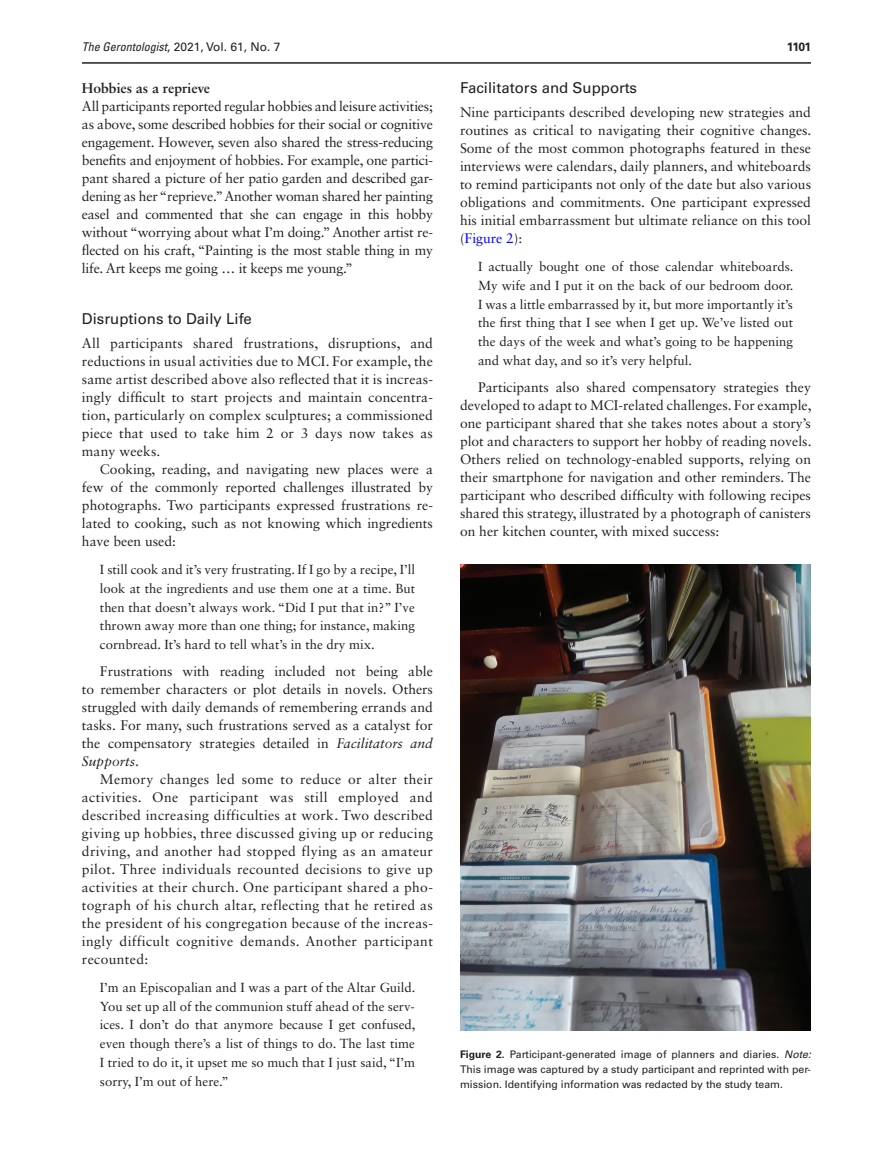
<style>
.page{position:relative;width:893px;height:1174px;background:#fff}
.page>*{position:absolute;margin:0;border:0;box-sizing:border-box;transform-origin:0 0}
.t1{font:15px "Univers LT Std";color:#231f20}
.t2{font:13.8px/18px "Sabon LT Std";color:#231f20;text-align:justify}
.t3{font:700 13.8px "Sabon LT Std";color:#231f20}
.t4{font:13.2px/18.8px "Sabon LT Std";color:#231f20;text-align:justify}
.t5{font:12px "Univers LT Std";color:#231f20}
.t6{font:700 12px "Univers LT Std";color:#231f20}
.t7{font:10.5px/15.3px "Univers LT Std";color:#231f20;text-align:justify}
.s1{font-style:italic;font-stretch:condensed}
.s2{font-style:italic}
.s3{color:#00f}
.s4{font-weight:700}
</style>
<div class="page">
<hr style="left:82px;top:62px;width:729px;height:2px;background:#231f20">
<img style="left:461px;top:565px;width:349px;height:465px">
<p class="t5" style="left:82px;top:40px;width:200px"><span class="s1">The Gerontologist</span>, 2021, Vol. 61, No. 7</p>
<p class="t6" style="left:787px;top:40px;width:26px">1101</p>
<p class="t3" style="left:82px;top:80px;width:130px">Hobbies as a reprieve</p>
<p class="t2" style="left:82px;top:97px;width:353px">All participants reported regular hobbies and leisure activities; as above, some described hobbies for their social or cognitive engagement. However, seven also shared the stress-reducing benefits and enjoyment of hobbies. For example, one partici&shy;pant shared a picture of her patio garden and described gar&shy;dening as her “reprieve.” Another woman shared her painting easel and commented that she can engage in this hobby without “worrying about what I’m doing.” Another artist re&shy;flected on his craft, “Painting is the most stable thing in my life. Art keeps me going … it keeps me young.”</p>
<p class="t1" style="left:82px;top:310px;width:172px">Disruptions to Daily Life</p>
<p class="t2" style="left:82px;top:334px;width:353px">All participants shared frustrations, disruptions, and reductions in usual activities due to MCI. For example, the same artist described above also reflected that it is increas&shy;ingly difficult to start projects and maintain concentra&shy;tion, particularly on complex sculptures; a commissioned piece that used to take him 2 or 3 days now takes as many weeks.</p>
<p class="t2" style="left:82px;top:460px;width:353px;text-indent:18px">Cooking, reading, and navigating new places were a few of the commonly reported challenges illustrated by photographs. Two participants expressed frustrations re&shy;lated to cooking, such as not knowing which ingredients have been used:</p>
<p class="t4" style="left:100px;top:560px;width:317px">I still cook and it’s very frustrating. If I go by a recipe, I’ll look at the ingredients and use them one at a time. But then that doesn’t always work. “Did I put that in?” I’ve thrown away more than one thing; for instance, making cornbread. It’s hard to tell what’s in the dry mix.</p>
<p class="t2" style="left:82px;top:662px;width:353px;text-indent:18px">Frustrations with reading included not being able to remember characters or plot details in novels. Others struggled with daily demands of remembering errands and tasks. For many, such frustrations served as a catalyst for the compensatory strategies detailed in <span class="s2">Facilitators and Supports</span>.</p>
<p class="t2" style="left:82px;top:770px;width:353px;text-indent:18px">Memory changes led some to reduce or alter their activities. One participant was still employed and described increasing difficulties at work. Two described giving up hobbies, three discussed giving up or reducing driving, and another had stopped flying as an amateur pilot. Three individuals recounted decisions to give up activities at their church. One participant shared a pho&shy;tograph of his church altar, reflecting that he retired as the president of his congregation because of the increas&shy;ingly difficult cognitive demands. Another participant recounted:</p>
<p class="t4" style="left:100px;top:977px;width:317px">I’m an Episcopalian and I was a part of the Altar Guild.<br>You set up all of the communion stuff ahead of the serv&shy;ices. I don’t do that anymore because I get confused, even though there’s a list of things to do. The last time I tried to do it, it upset me so much that I just said, “I’m sorry, I’m out of here.”</p>
<p class="t1" style="left:460px;top:79px;width:179px">Facilitators and Supports</p>
<p class="t2" style="left:460px;top:103px;width:353px">Nine participants described developing new strategies and routines as critical to navigating their cognitive changes.<br>Some of the most common photographs featured in these interviews were calendars, daily planners, and whiteboards to remind participants not only of the date but also various obligations and commitments. One participant expressed his initial embarrassment but ultimate reliance on this tool (<span class="s3">Figure 2</span>):</p>
<p class="t4" style="left:478px;top:257px;width:317px">I actually bought one of those calendar whiteboards.<br>My wife and I put it on the back of our bedroom door.<br>I was a little embarrassed by it, but more importantly it’s the first thing that I see when I get up. We’ve listed out the days of the week and what’s going to be happening and what day, and so it’s very helpful.</p>
<p class="t2" style="left:460px;top:378px;width:353px;text-indent:18px">Participants also shared compensatory strategies they developed to adapt to MCI-related challenges. For example, one participant shared that she takes notes about a story’s plot and characters to support her hobby of reading novels.<br>Others relied on technology-enabled supports, relying on their smartphone for navigation and other reminders. The participant who described difficulty with following recipes shared this strategy, illustrated by a photograph of canisters on her kitchen counter, with mixed success:</p>
<p class="t7" style="left:460px;top:1046px;width:353px"><span class="s4">Figure 2.</span> Participant-generated image of planners and diaries. <span class="s2">Note:<br></span>This image was captured by a study participant and reprinted with per&shy;mission. Identifying information was redacted by the study team.</p>
</div>
